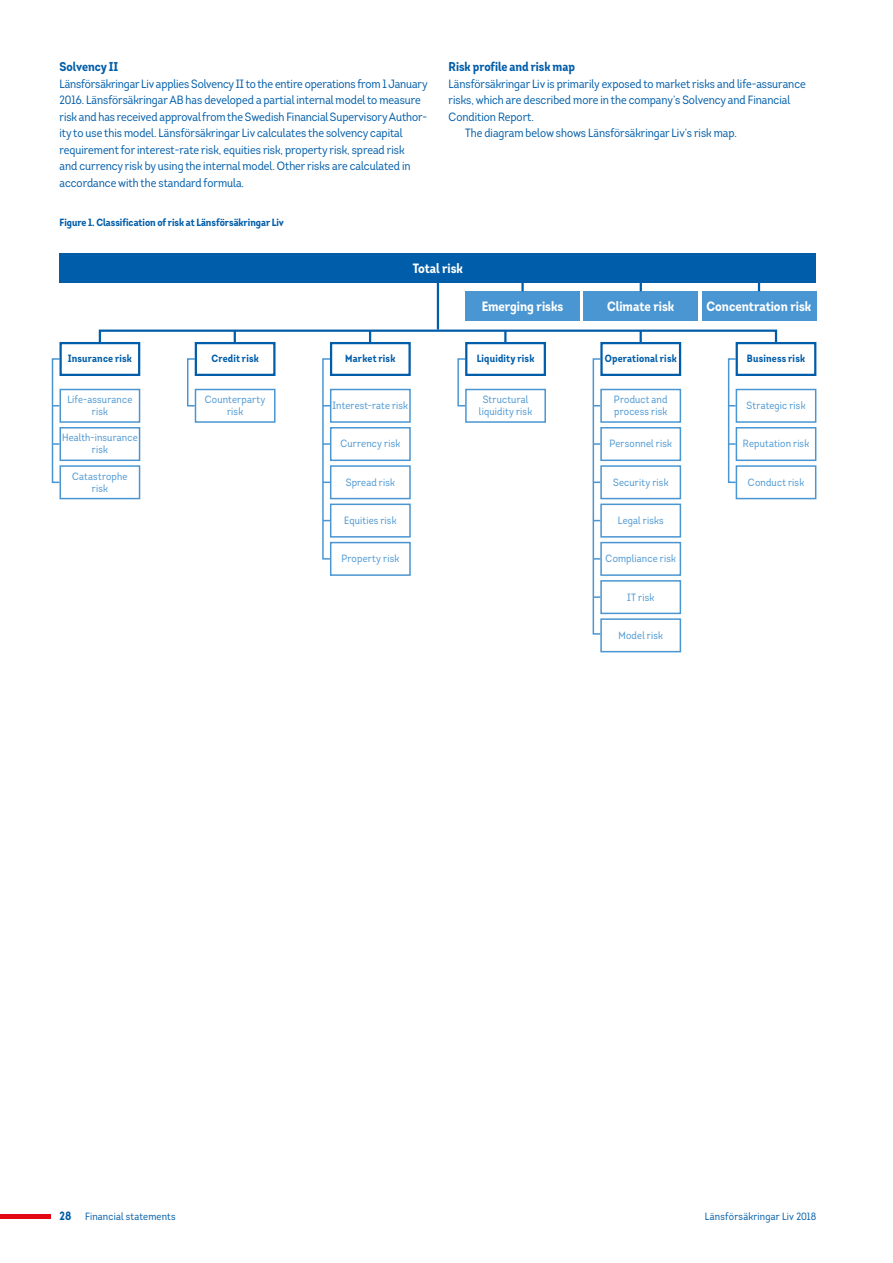
<style>
.page{position:relative;width:893px;height:1263px;background:#fff}
.page>*{position:absolute;margin:0;border:0;box-sizing:border-box;transform-origin:0 0}
.t1{font:700 13.5px "Intro Cond 4";color:#fff}
.t2{font:700 12.75px "Intro Cond 4";color:#005da9}
.t3{font:12px/16.5px "Intro Cond 4";color:#005da9}
.t4{font:10.5px/12px "Intro Cond 4";letter-spacing:.02em;color:#4a96d2;text-align:center}
.t5{font:700 10.5px "Intro Cond 4";letter-spacing:.015em;color:#005da9}
.t6{font:10.5px "Intro Cond 4";letter-spacing:.015em;color:#005da9}
.s1{font-weight:700;font-size:12px}
</style>
<div class="page">
<hr style="left:0;top:1214px;width:51px;height:4px;background:#e30714">
<div style="left:59px;top:389px;width:81px;height:34px;border:2px solid #4a96d2"></div>
<div style="left:195px;top:389px;width:80px;height:34px;border:2px solid #4a96d2"></div>
<div style="left:465px;top:389px;width:81px;height:34px;border:2px solid #4a96d2"></div>
<div style="left:600px;top:389px;width:81px;height:34px;border:2px solid #4a96d2"></div>
<div style="left:330px;top:389px;width:81px;height:34px;border:2px solid #4a96d2"></div>
<div style="left:736px;top:389px;width:80px;height:34px;border:2px solid #4a96d2"></div>
<div style="left:59px;top:427px;width:81px;height:34px;border:2px solid #4a96d2"></div>
<div style="left:600px;top:427px;width:81px;height:34px;border:2px solid #4a96d2"></div>
<div style="left:330px;top:427px;width:81px;height:34px;border:2px solid #4a96d2"></div>
<div style="left:736px;top:427px;width:80px;height:34px;border:2px solid #4a96d2"></div>
<div style="left:59px;top:465px;width:81px;height:34px;border:2px solid #4a96d2"></div>
<div style="left:600px;top:465px;width:81px;height:34px;border:2px solid #4a96d2"></div>
<div style="left:330px;top:465px;width:81px;height:34px;border:2px solid #4a96d2"></div>
<div style="left:736px;top:465px;width:80px;height:34px;border:2px solid #4a96d2"></div>
<div style="left:600px;top:504px;width:81px;height:34px;border:2px solid #4a96d2"></div>
<div style="left:330px;top:504px;width:81px;height:34px;border:2px solid #4a96d2"></div>
<div style="left:600px;top:542px;width:81px;height:34px;border:2px solid #4a96d2"></div>
<div style="left:330px;top:542px;width:81px;height:34px;border:2px solid #4a96d2"></div>
<div style="left:600px;top:580px;width:81px;height:34px;border:2px solid #4a96d2"></div>
<div style="left:600px;top:618px;width:81px;height:34px;border:2px solid #4a96d2"></div>
<div style="left:52px;top:358px;width:8px;height:125px;border:2px solid #4a96d2"></div>
<div style="left:187px;top:358px;width:8px;height:48px;border:2px solid #4a96d2"></div>
<div style="left:457px;top:358px;width:9px;height:48px;border:2px solid #4a96d2"></div>
<div style="left:593px;top:358px;width:8px;height:277px;border:2px solid #4a96d2"></div>
<div style="left:322px;top:358px;width:9px;height:202px;border:2px solid #4a96d2"></div>
<div style="left:728px;top:358px;width:8px;height:125px;border:2px solid #4a96d2"></div>
<svg style="left:52px;top:443px;width:7px;height:2px"></svg>
<svg style="left:593px;top:443px;width:7px;height:2px"></svg>
<svg style="left:323px;top:443px;width:7px;height:2px"></svg>
<svg style="left:729px;top:443px;width:7px;height:2px"></svg>
<svg style="left:593px;top:558px;width:7px;height:2px"></svg>
<svg style="left:593px;top:596px;width:7px;height:2px"></svg>
<svg style="left:234px;top:333px;width:2px;height:7px"></svg>
<svg style="left:369px;top:333px;width:2px;height:7px"></svg>
<svg style="left:504px;top:333px;width:2px;height:7px"></svg>
<svg style="left:640px;top:333px;width:2px;height:7px"></svg>
<div style="left:99px;top:330px;width:678px;height:13px;border:2px solid #005da9"></div>
<div style="left:702px;top:291px;width:114px;height:30px;background:#4a96d2"></div>
<div style="left:583px;top:291px;width:115px;height:30px;background:#4a96d2"></div>
<div style="left:465px;top:291px;width:115px;height:30px;background:#4a96d2"></div>
<div style="left:59px;top:342px;width:81px;height:34px;border:2px solid #005da9"></div>
<div style="left:195px;top:342px;width:80px;height:34px;border:2px solid #005da9"></div>
<div style="left:330px;top:342px;width:81px;height:34px;border:2px solid #005da9"></div>
<div style="left:465px;top:342px;width:81px;height:34px;border:2px solid #005da9"></div>
<div style="left:600px;top:342px;width:81px;height:34px;border:2px solid #005da9"></div>
<div style="left:736px;top:342px;width:80px;height:34px;border:2px solid #005da9"></div>
<hr style="left:437px;top:283px;width:2px;height:47px;background:#005da9">
<svg style="left:521px;top:283px;width:3px;height:8px"></svg>
<svg style="left:640px;top:283px;width:2px;height:8px"></svg>
<svg style="left:758px;top:283px;width:2px;height:8px"></svg>
<div style="left:59px;top:253px;width:757px;height:30px;background:#005da9"></div>
<p class="t2" style="left:60px;top:59px;width:60px">Solvency II</p>
<p class="t3" style="left:60px;top:76px;width:370px">Länsförsäkringar Liv applies Solvency II to the entire operations from 1 January 2016. Länsförsäkringar AB has developed a partial internal model to measure risk and has received approval from the Swedish Financial Supervisory Author&shy;ity to use this model. Länsförsäkringar Liv calculates the solvency capital requirement for interest-rate risk, equities risk, property risk, spread risk<br>and currency risk by using the internal model. Other risks are calculated in accordance with the standard formula.</p>
<p class="t5" style="left:60px;top:216px;width:226px">Figure 1. Classification of risk at Länsförsäkringar Liv</p>
<p class="t2" style="left:449px;top:59px;width:128px">Risk profile and risk map</p>
<p class="t3" style="left:449px;top:76px;width:359px">Länsförsäkringar Liv is primarily exposed to market risks and life-assurance</p>
<p class="t3" style="left:449px;top:92px;width:343px">risks, which are described more in the company’s Solvency and Financial</p>
<p class="t3" style="left:449px;top:109px;width:87px">Condition Report.</p>
<p class="t3" style="left:465px;top:125px;width:273px">The diagram below shows Länsförsäkringar Liv’s risk map.</p>
<p class="t1" style="left:413px;top:259px;width:52px">Total risk</p>
<p class="t1" style="left:482px;top:298px;width:83px">Emerging risks</p>
<p class="t1" style="left:607px;top:298px;width:69px">Climate risk</p>
<p class="t1" style="left:706px;top:298px;width:106px">Concentration risk</p>
<p class="t5" style="left:68px;top:352px;width:66px">Insurance risk</p>
<p class="t5" style="left:211px;top:352px;width:49px">Credit risk</p>
<p class="t5" style="left:345px;top:352px;width:52px">Market risk</p>
<p class="t5" style="left:477px;top:352px;width:59px">Liquidity risk</p>
<p class="t5" style="left:605px;top:352px;width:74px">Operational risk</p>
<p class="t5" style="left:747px;top:352px;width:60px">Business risk</p>
<p class="t4" style="left:67px;top:393px;width:66px">Life-assurance risk</p>
<p class="t4" style="left:205px;top:393px;width:62px">Counterparty risk</p>
<p class="t4" style="left:479px;top:393px;width:55px">Structural liquidity risk</p>
<p class="t4" style="left:614px;top:393px;width:55px;text-align:left">Product and process risk</p>
<p class="t4" style="left:333px;top:399px;width:77px">Interest-rate risk</p>
<p class="t4" style="left:747px;top:399px;width:60px">Strategic risk</p>
<p class="t4" style="left:62px;top:432px;width:77px">Health-insurance risk</p>
<p class="t4" style="left:340px;top:438px;width:61px">Currency risk</p>
<p class="t4" style="left:610px;top:438px;width:64px">Personnel risk</p>
<p class="t4" style="left:743px;top:438px;width:68px">Reputation risk</p>
<p class="t4" style="left:72px;top:470px;width:57px">Catastrophe risk</p>
<p class="t4" style="left:346px;top:476px;width:51px">Spread risk</p>
<p class="t4" style="left:613px;top:476px;width:57px">Security risk</p>
<p class="t4" style="left:748px;top:476px;width:58px">Conduct risk</p>
<p class="t4" style="left:344px;top:514px;width:54px">Equities risk</p>
<p class="t4" style="left:618px;top:514px;width:47px">Legal risks</p>
<p class="t4" style="left:341px;top:553px;width:59px">Property risk</p>
<p class="t4" style="left:606px;top:553px;width:72px">Compliance risk</p>
<p class="t4" style="left:627px;top:591px;width:28px">IT risk</p>
<p class="t4" style="left:618px;top:629px;width:46px">Model risk</p>
<p class="t6" style="left:60px;top:1210px;width:118px"><span class="s1">28</span> Financial statements</p>
<p class="t6" style="left:705px;top:1210px;width:113px">Länsförsäkringar Liv 2018</p>
</div>
